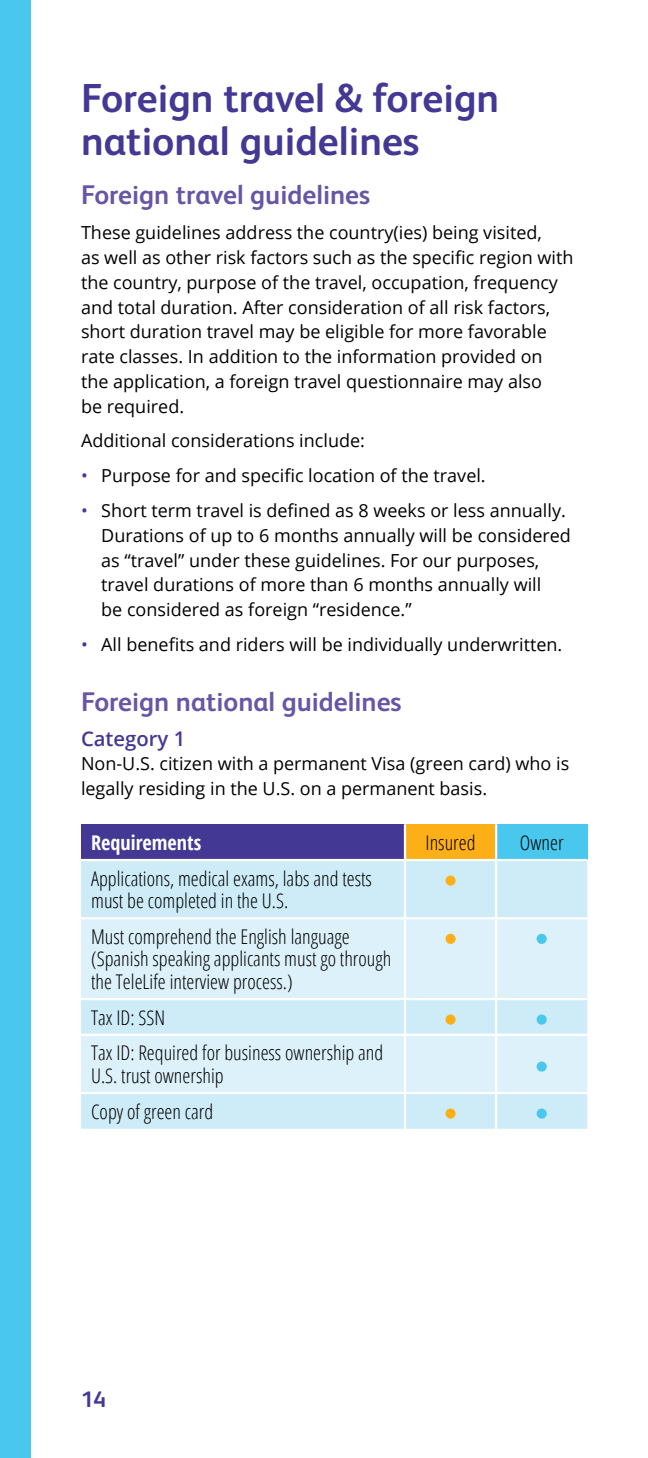
<style>
.page{position:relative;width:648px;height:1458px;background:#fff}
.page>*{position:absolute;margin:0;border:0;box-sizing:border-box;transform-origin:0 0}
.t1{font:700 40.5px/42.8px "FS Albert Pro";color:#443895}
.t2{font:700 27px "FS Albert Pro";color:#6756a5}
.t3{font:700 22.5px "FS Albert Pro";color:#443895}
.t4{font:300 20.25px/22.5px "Open Sans Condensed";color:#000}
.t5{font:700 20.25px "Open Sans Condensed";color:#fff}
.t6{font:600 20.25px "Open Sans";color:#443895}
.t7{font:18px/24.8px "Open Sans";color:#000}
.s1{color:#443895}
</style>
<div class="page">
<div style="left:0;top:0;width:30px;height:1458px;background:#49c7ed"></div>
<div style="left:81px;top:824px;width:324px;height:36px;background:#443895"></div>
<div style="left:405px;top:824px;width:91px;height:36px;background:#fcaf17"></div>
<div style="left:496px;top:824px;width:91px;height:36px;background:#49c7ed"></div>
<div style="left:81px;top:861px;width:506px;height:268px;background:#cdecf8"></div>
<svg style="left:81px;top:919px;width:506px;height:173px;fill:#dcf1fa"></svg>
<hr style="left:404px;top:824px;width:2px;height:35px;background:#fff">
<hr style="left:495px;top:824px;width:2px;height:35px;background:#fff">
<hr style="left:81px;top:859px;width:324px;height:2px;background:#fff">
<hr style="left:405px;top:859px;width:91px;height:2px;background:#fff">
<hr style="left:404px;top:861px;width:2px;height:56px;background:#fff">
<hr style="left:496px;top:859px;width:91px;height:2px;background:#fff">
<hr style="left:495px;top:861px;width:2px;height:56px;background:#fff">
<hr style="left:81px;top:917px;width:324px;height:2px;background:#fff">
<hr style="left:405px;top:917px;width:91px;height:2px;background:#fff">
<hr style="left:404px;top:919px;width:2px;height:79px;background:#fff">
<hr style="left:496px;top:917px;width:91px;height:2px;background:#fff">
<hr style="left:495px;top:919px;width:2px;height:79px;background:#fff">
<hr style="left:81px;top:998px;width:324px;height:2px;background:#fff">
<hr style="left:405px;top:998px;width:91px;height:2px;background:#fff">
<hr style="left:404px;top:1000px;width:2px;height:34px;background:#fff">
<hr style="left:496px;top:998px;width:91px;height:2px;background:#fff">
<hr style="left:495px;top:1000px;width:2px;height:34px;background:#fff">
<hr style="left:81px;top:1034px;width:324px;height:2px;background:#fff">
<hr style="left:405px;top:1034px;width:91px;height:2px;background:#fff">
<hr style="left:404px;top:1036px;width:2px;height:56px;background:#fff">
<hr style="left:496px;top:1034px;width:91px;height:2px;background:#fff">
<hr style="left:495px;top:1036px;width:2px;height:56px;background:#fff">
<hr style="left:81px;top:1092px;width:324px;height:2px;background:#fff">
<hr style="left:405px;top:1092px;width:91px;height:2px;background:#fff">
<hr style="left:404px;top:1094px;width:2px;height:35px;background:#fff">
<hr style="left:496px;top:1092px;width:91px;height:2px;background:#fff">
<hr style="left:495px;top:1094px;width:2px;height:35px;background:#fff">
<div style="left:446px;top:876px;width:10px;height:10px;background:#fcaf17;border-radius:50%"></div>
<div style="left:446px;top:934px;width:10px;height:10px;background:#fcaf17;border-radius:50%"></div>
<div style="left:537px;top:934px;width:10px;height:10px;background:#49c7ed;border-radius:50%"></div>
<div style="left:446px;top:1015px;width:10px;height:10px;background:#fcaf17;border-radius:50%"></div>
<div style="left:537px;top:1015px;width:10px;height:10px;background:#49c7ed;border-radius:50%"></div>
<div style="left:537px;top:1062px;width:10px;height:10px;background:#49c7ed;border-radius:50%"></div>
<div style="left:446px;top:1109px;width:10px;height:10px;background:#fcaf17;border-radius:50%"></div>
<div style="left:537px;top:1109px;width:10px;height:10px;background:#49c7ed;border-radius:50%"></div>
<h1 class="t1" style="left:81px;top:75px;width:420px">Foreign travel &amp; foreign national guidelines</h1>
<h2 class="t2" style="left:81px;top:176px;width:291px">Foreign travel guidelines</h2>
<p class="t7" style="left:81px;top:220px;width:494px">These guidelines address the country(ies) being visited,<br>as well as other risk factors such as the specific region with the country, purpose of the travel, occupation, frequency and total duration. After consideration of all risk factors, short duration travel may be eligible for more favorable rate classes. In addition to the information provided on the application, a foreign travel questionnaire may also<br>be required.</p>
<p class="t7" style="left:81px;top:428px;width:286px">Additional considerations include:</p>
<p class="t7" style="left:81px;top:463px;width:406px"><span class="s1">•</span> Purpose for and specific location of the travel.</p>
<p class="t7" style="left:101px;top:498px;width:471px;text-indent:-20px"><span class="s1">•</span> Short term travel is defined as 8 weeks or less annually.<br>Durations of up to 6 months annually will be considered as “travel” under these guidelines. For our purposes, travel durations of more than 6 months annually will<br>be considered as foreign “residence.”</p>
<p class="t7" style="left:81px;top:632px;width:483px"><span class="s1">•</span> All benefits and riders will be individually underwritten.</p>
<h2 class="t2" style="left:81px;top:682px;width:322px">Foreign national guidelines</h2>
<p class="t6" style="left:81px;top:724px;width:106px">Category 1</p>
<p class="t7" style="left:81px;top:751px;width:490px">Non-U.S. citizen with a permanent Visa (green card) who is legally residing in the U.S. on a permanent basis.</p>
<p class="t5" style="left:91px;top:828px;width:112px">Requirements</p>
<p class="t4" style="left:426px;top:831px;width:52px">Insured</p>
<p class="t4" style="left:520px;top:831px;width:45px">Owner</p>
<p class="t4" style="left:91px;top:866px;width:282px">Applications, medical exams, labs and tests must be completed in the U.S.</p>
<p class="t4" style="left:91px;top:925px;width:302px">Must comprehend the English language (Spanish speaking applicants must go through the TeleLife interview process.)</p>
<p class="t4" style="left:91px;top:999px;width:294px;line-height:35.8px">Tax ID: SSN<br>Tax ID: Required for business ownership and</p>
<p class="t4" style="left:91px;top:1057px;width:134px;line-height:35.8px">U.S. trust ownership<br>Copy of green card</p>
<p class="t3" style="left:81px;top:1384px;width:27px">14</p>
</div>
